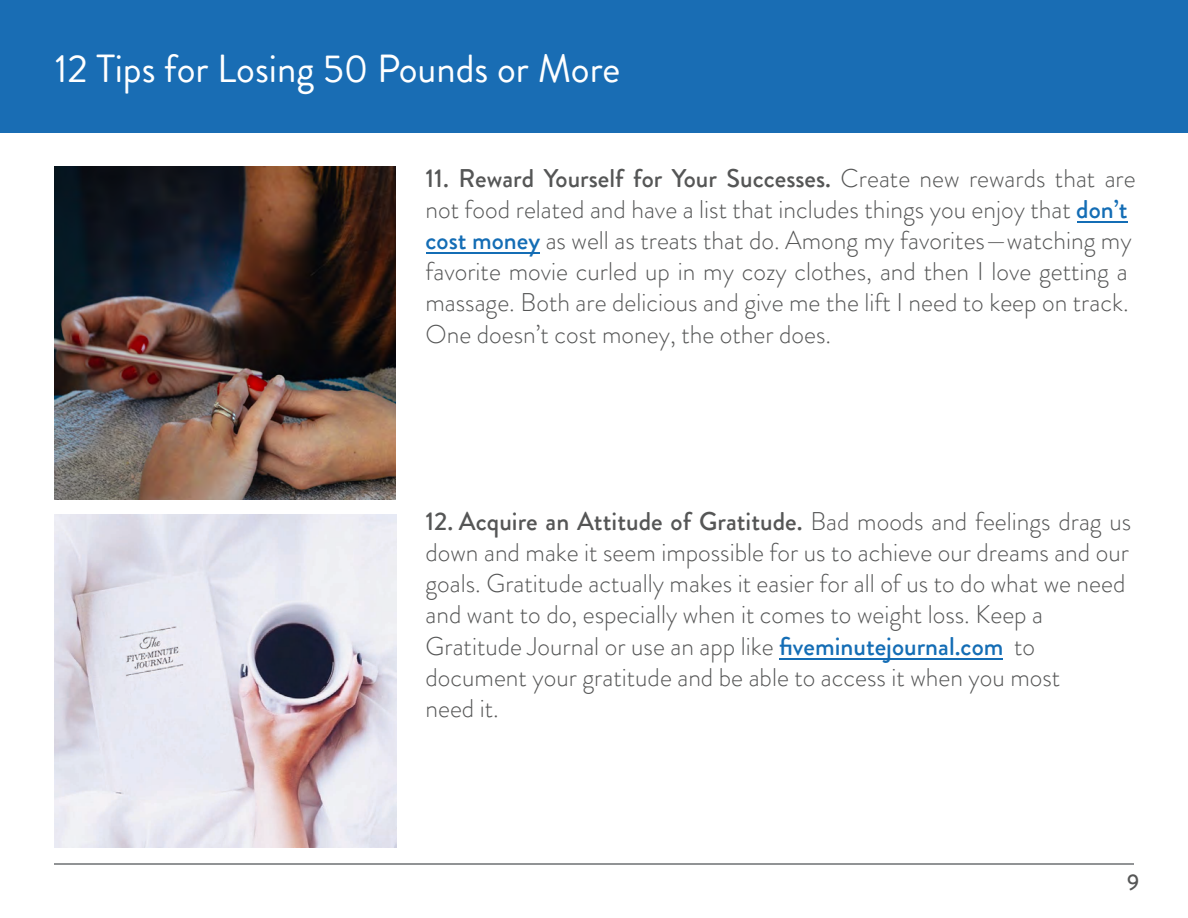
<style>
.page{position:relative;width:1188px;height:918px;background:#fff}
.page>*{position:absolute;margin:0;border:0;box-sizing:border-box;transform-origin:0 0}
.t1{font:39px "Brandon Grotesque";color:#fff}
.t2{font:300 25.5px/31.2px "Brandon Grotesque";color:#555656}
.t3{font:500 22.5px "Brandon Grotesque";color:#555656}
.s1{font-weight:500}
.s2{font-weight:500;color:#146db5}
</style>
<div class="page">
<div style="left:0;top:0;width:1188px;height:133px;background:#196db4"></div>
<hr style="left:54px;top:863px;width:1080px;height:2px;background:#919395">
<img style="left:55px;top:167px;width:341px;height:333px">
<img style="left:54px;top:515px;width:342px;height:333px">
<hr style="left:779px;top:658px;width:224px;height:2px;background:#146db5">
<hr style="left:426px;top:252px;width:114px;height:1px;background:#146db5">
<hr style="left:1077px;top:221px;width:50px;height:1px;background:#146db5">
<h1 class="t1" style="left:55px;top:42px;width:567px">12 Tips for Losing 50 Pounds or More</h1>
<p class="t2" style="left:426px;top:163px;width:712px"><span class="s1">11. Reward Yourself for Your Successes.</span> Create new rewards that are not food related and have a list that includes things you enjoy that <span class="s2">don’t cost money</span> as well as treats that do. Among my favorites—watching my favorite movie curled up in my cozy clothes, and then I love getting a massage. Both are delicious and give me the lift I need to keep on track.<br>One doesn’t cost money, the other does.</p>
<p class="t2" style="left:426px;top:506px;width:707px"><span class="s1">12. Acquire an Attitude of Gratitude.</span> Bad moods and feelings drag us down and make it seem impossible for us to achieve our dreams and our goals. Gratitude actually makes it easier for all of us to do what we need and want to do, especially when it comes to weight loss. Keep a Gratitude Journal or use an app like <span class="s2">fiveminutejournal.com</span> to document your gratitude and be able to access it when you most<br>need it.</p>
<p class="t3" style="left:1127px;top:867px;width:14px">9</p>
</div>
